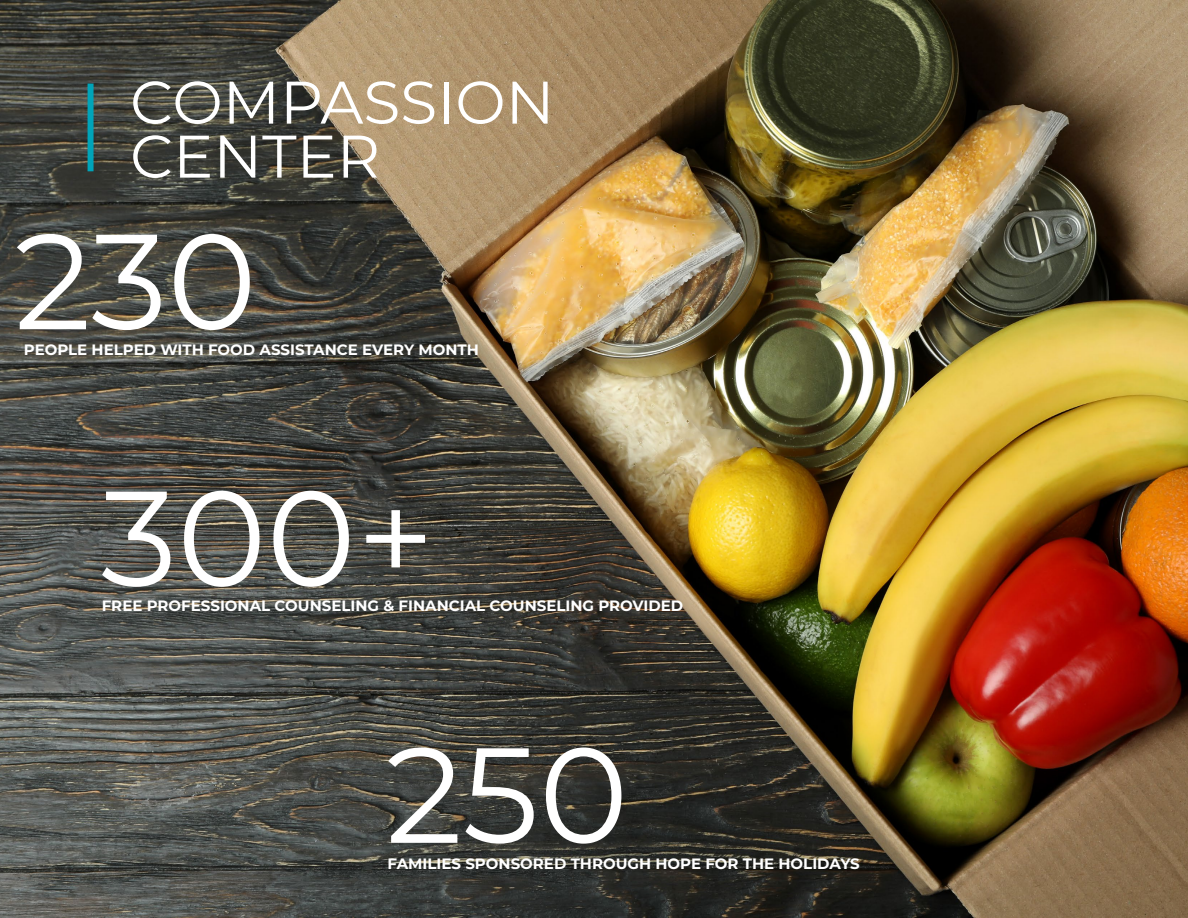
<style>
.page{position:relative;width:1188px;height:918px;background:#fff}
.page>*{position:absolute;margin:0;border:0;box-sizing:border-box;transform-origin:0 0}
.t1{font:135px "Montserrat";color:#fff}
.t2{font:60px/54px "Montserrat";color:#fff}
.t3{font:700 15px "Montserrat";color:#fff}
</style>
<div class="page">
<img style="left:0;top:0;width:1188px;height:918px">
<h2 class="t2" style="left:130px;top:73px;width:426px">COMPASSION<br>CENTER</h2>
<h1 class="t1" style="left:14px;top:189px;width:244px">230</h1>
<p class="t3" style="left:24px;top:338px;width:457px">PEOPLE HELPED WITH FOOD ASSISTANCE EVERY MONTH</p>
<h1 class="t1" style="left:101px;top:445px;width:335px">300+</h1>
<p class="t3" style="left:102px;top:595px;width:583px">FREE PROFESSIONAL COUNSELING &amp; FINANCIAL COUNSELING PROVIDED</p>
<h1 class="t1" style="left:386px;top:702px;width:244px">250</h1>
<p class="t3" style="left:388px;top:853px;width:474px">FAMILIES SPONSORED THROUGH HOPE FOR THE HOLIDAYS</p>
</div>
